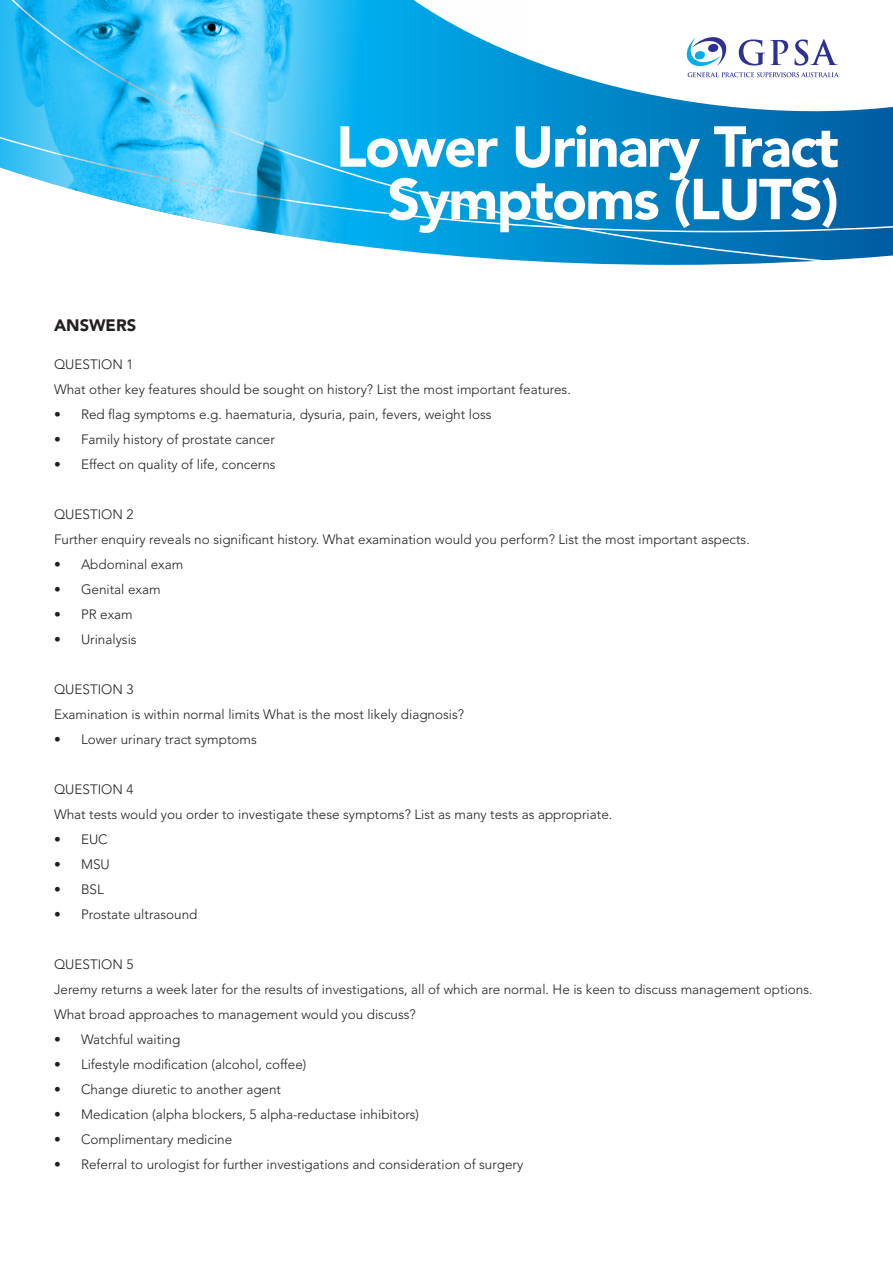
<style>
.page{position:relative;width:893px;height:1263px;background:#fff}
.page>*{position:absolute;margin:0;border:0;box-sizing:border-box;transform-origin:0 0}
.t1{font:900 57.15px/52.5px "Avenir";letter-spacing:-.03em;color:#fff;text-align:right}
.t2{font:900 16.5px "Avenir";color:#231f20}
.t3{font:300 13.5px/25px "Avenir";color:#231f20}
</style>
<div class="page">
<svg style="left:527px;top:232px;width:366px;height:33px;background:#1b86c2"></svg>
<svg style="left:527px;top:44px;width:366px;height:188px"></svg>
<img style="left:0;top:0;width:527px;height:261px">
<svg style="left:687px;top:37px;width:39px;height:29px"></svg>
<svg style="left:688px;top:72px;width:151px;height:5px"></svg>
<svg style="left:739px;top:39px;width:49px;height:27px"></svg>
<svg style="left:794px;top:39px;width:44px;height:27px"></svg>
<h1 class="t1" style="left:336px;top:120px;width:504px">Lower Urinary Tract<br>Symptoms (LUTS)</h1>
<p class="t2" style="left:54px;top:316px;width:84px">ANSWERS</p>
<p class="t3" style="left:54px;top:352px;width:518px">QUESTION 1<br>What other key features should be sought on history? List the most important features.</p>
<p class="t3" style="left:54px;top:402px;width:439px">• Red flag symptoms e.g. haematuria, dysuria, pain, fevers, weight loss</p>
<p class="t3" style="left:54px;top:427px;width:222px">• Family history of prostate cancer</p>
<p class="t3" style="left:54px;top:452px;width:223px">• Effect on quality of life, concerns</p>
<p class="t3" style="left:54px;top:502px;width:697px">QUESTION 2<br>Further enquiry reveals no significant history. What examination would you perform? List the most important aspects.</p>
<p class="t3" style="left:54px;top:552px;width:131px">• Abdominal exam</p>
<p class="t3" style="left:54px;top:577px;width:108px">• Genital exam</p>
<p class="t3" style="left:54px;top:602px;width:80px">• PR exam</p>
<p class="t3" style="left:54px;top:627px;width:84px">• Urinalysis</p>
<p class="t3" style="left:54px;top:677px;width:412px">QUESTION 3<br>Examination is within normal limits What is the most likely diagnosis?</p>
<p class="t3" style="left:54px;top:727px;width:204px">• Lower urinary tract symptoms</p>
<p class="t3" style="left:54px;top:777px;width:560px">QUESTION 4<br>What tests would you order to investigate these symptoms? List as many tests as appropriate.</p>
<p class="t3" style="left:54px;top:827px;width:55px">• EUC</p>
<p class="t3" style="left:54px;top:852px;width:57px">• MSU</p>
<p class="t3" style="left:54px;top:877px;width:51px">• BSL</p>
<p class="t3" style="left:54px;top:902px;width:145px">• Prostate ultrasound</p>
<p class="t3" style="left:54px;top:952px;width:760px">QUESTION 5<br>Jeremy returns a week later for the results of investigations, all of which are normal. He is keen to discuss management options.<br>What broad approaches to management would you discuss?</p>
<p class="t3" style="left:54px;top:1027px;width:128px">• Watchful waiting</p>
<p class="t3" style="left:54px;top:1052px;width:254px">• Lifestyle modification (alcohol, coffee)</p>
<p class="t3" style="left:54px;top:1077px;width:229px">• Change diuretic to another agent</p>
<p class="t3" style="left:54px;top:1102px;width:367px">• Medication (alpha blockers, 5 alpha-reductase inhibitors)</p>
<p class="t3" style="left:54px;top:1127px;width:180px">• Complimentary medicine</p>
<p class="t3" style="left:54px;top:1152px;width:471px">• Referral to urologist for further investigations and consideration of surgery</p>
</div>
